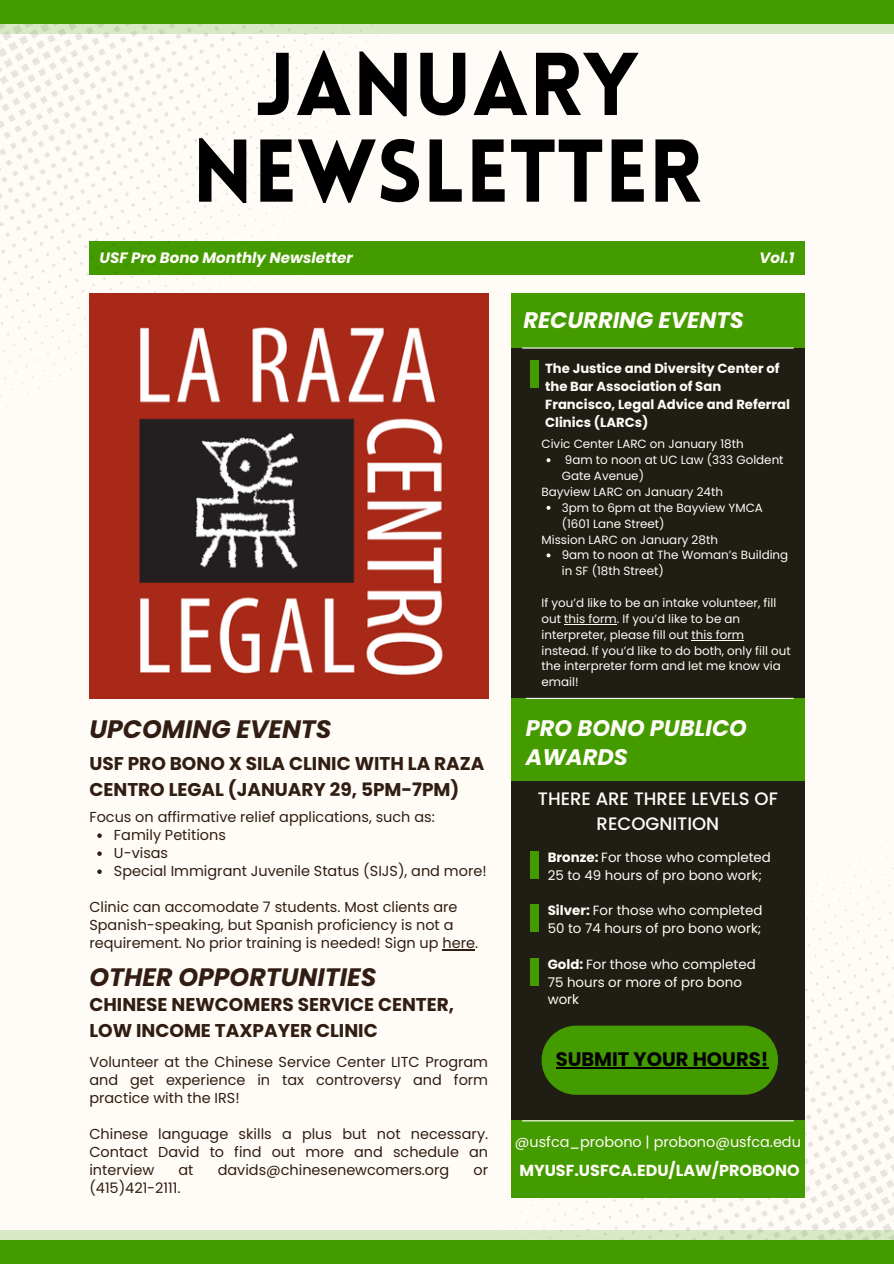
<style>
.page{position:relative;width:894px;height:1264px;background:#fff}
.page>*{position:absolute;margin:0;border:0;box-sizing:border-box;transform-origin:0 0}
.t1{font:900 87px/86.7px "Lovelo";color:#000;text-align:center}
.t2{font:italic 700 25.2px "Poppins";color:#311d12}
.t3{font:italic 700 22.5px/29.2px "Poppins";color:#fffcf7}
.t4{font:700 19.5px "Poppins";color:#000}
.t5{font:700 18.45px/25.7px "Poppins";color:#311d12}
.t6{font:500 18px/24.8px "Poppins";color:#fffcf7;text-align:center}
.t7{font:700 15.9px "Poppins";color:#fffcf7}
.t8{font:italic 700 15px "Poppins";color:#fffcf7}
.t9{font:14.4px/18px "Poppins";color:#311d12;text-align:justify}
.t10{font:14.4px "Poppins";color:#fffcf7}
.t11{font:13.35px/17.9px "Poppins";color:#fffcf7}
.t12{font:700 13.2px/18.1px "Poppins";color:#fffcf7}
.t13{font:11.85px/15.9px "Poppins";color:#fffcf7}
.s1{font-weight:700}
</style>
<div class="page">
<div style="left:0;top:0;width:893px;height:1263px;background:#fffcf7"></div>
<div style="left:89px;top:241px;width:715px;height:33px;background:#449b00"></div>
<svg style="left:442px;top:733px;width:451px;height:497px"></svg>
<svg style="left:0;top:33px;width:516px;height:497px"></svg>
<div style="left:0;top:1230px;width:893px;height:33px;background:#d9e8c5"></div>
<div style="left:0;top:0;width:893px;height:33px;background:#d9e8c5"></div>
<div style="left:0;top:1239px;width:893px;height:24px;background:#449b00"></div>
<div style="left:0;top:0;width:893px;height:24px;background:#449b00"></div>
<div style="left:511px;top:294px;width:293px;height:880px;background:#201d14"></div>
<img style="left:89px;top:294px;width:399px;height:404px">
<div style="left:511px;top:1120px;width:293px;height:77px;background:#449b00"></div>
<hr style="left:522px;top:1120px;width:271px;height:1px;background:#fdfdfd">
<div style="left:511px;top:698px;width:293px;height:83px;background:#449b00"></div>
<div style="left:511px;top:294px;width:293px;height:54px;background:#449b00"></div>
<hr style="left:525px;top:697px;width:268px;height:2px;background:#fffcf7">
<hr style="left:522px;top:347px;width:271px;height:1px;background:#fffcf7">
<div style="left:530px;top:957px;width:8px;height:28px;background:#449b00"></div>
<div style="left:530px;top:904px;width:8px;height:27px;background:#449b00"></div>
<div style="left:530px;top:851px;width:8px;height:27px;background:#449b00"></div>
<div style="left:541px;top:1025px;width:236px;height:69px;background:#449b00;border-radius:35px"></div>
<div style="left:530px;top:360px;width:8px;height:28px;background:#449b00"></div>
<svg style="left:97px;top:833px;width:5px;height:5px"></svg>
<svg style="left:97px;top:851px;width:5px;height:5px"></svg>
<svg style="left:97px;top:869px;width:5px;height:5px"></svg>
<hr style="left:442px;top:949px;width:33px;height:1px;background:#311d12">
<hr style="left:555px;top:1066px;width:213px;height:2px;background:#000">
<svg style="left:546px;top:458px;width:4px;height:4px"></svg>
<svg style="left:546px;top:506px;width:4px;height:4px"></svg>
<svg style="left:546px;top:553px;width:4px;height:4px"></svg>
<hr style="left:564px;top:624px;width:52px;height:1px;background:#fffcf7">
<hr style="left:691px;top:639px;width:53px;height:1px;background:#fffcf7">
<p class="t1" style="left:192px;top:50px;width:511px">JANUARY<br>NEWSLETTER</p>
<h6 class="t8" style="left:99px;top:247px;width:255px">USF Pro Bono Monthly Newsletter</h6>
<h1 class="t8" style="left:759px;top:247px;width:36px">Vol.1</h1>
<h6 class="t3" style="left:523px;top:306px;width:222px">RECURRING EVENTS</h6>
<p class="t12" style="left:545px;top:359px;width:246px">The Justice and Diversity Center of the Bar Association of San<br>Francisco, Legal Advice and Referral<br>Clinics (LARCs)</p>
<p class="t2" style="left:89px;top:711px;width:243px">UPCOMING EVENTS</p>
<h4 class="t5" style="left:89px;top:750px;width:396px">USF PRO BONO X SILA CLINIC WITH LA RAZA<br>CENTRO LEGAL (JANUARY 29, 5PM-7PM)</h4>
<p class="t9" style="left:89px;top:808px;width:347px">Focus on affirmative relief applications, such as:</p>
<p class="t9" style="left:114px;top:826px;width:113px">Family Petitions</p>
<p class="t9" style="left:114px;top:844px;width:56px">U-visas</p>
<p class="t9" style="left:114px;top:862px;width:374px">Special Immigrant Juvenile Status (SIJS), and more!</p>
<h3 class="t9" style="left:89px;top:898px;width:390px;text-align:left">Clinic can accomodate 7 students. Most clients are<br>Spanish-speaking, but Spanish proficiency is not a requirement. No prior training is needed! Sign up here.</h3>
<p class="t2" style="left:89px;top:959px;width:288px">OTHER OPPORTUNITIES</p>
<p class="t5" style="left:89px;top:992px;width:366px">CHINESE NEWCOMERS SERVICE CENTER,<br>LOW INCOME TAXPAYER CLINIC</p>
<p class="t9" style="left:89px;top:1052px;width:400px">Volunteer at the Chinese Service Center LITC Program and get experience in tax controversy and form practice with the IRS!</p>
<p class="t9" style="left:89px;top:1124px;width:400px">Chinese language skills a plus but not necessary.<br>Contact David to find out more and schedule an interview</p>
<p class="t9" style="left:178px;top:1160px;width:17px">at</p>
<p class="t9" style="left:218px;top:1160px;width:233px">davids@chinesenewcomers.org</p>
<p class="t9" style="left:473px;top:1160px;width:16px">or</p>
<p class="t9" style="left:89px;top:1178px;width:92px">(415)421-2111.</p>
<h4 class="t13" style="left:541px;top:436px;width:203px">Civic Center LARC on January 18th</h4>
<p class="t13" style="left:561px;top:452px;width:223px">9am to noon at UC Law (333 Goldent<br>Gate Avenue)</p>
<p class="t13" style="left:541px;top:484px;width:183px">Bayview LARC on January 24th</p>
<h2 class="t13" style="left:561px;top:499px;width:202px">3pm to 6pm at the Bayview YMCA (1601 Lane Street)</h2>
<p class="t13" style="left:541px;top:531px;width:178px">Mission LARC on January 28th</p>
<h5 class="t13" style="left:561px;top:547px;width:228px">9am to noon at The Woman’s Building in SF (18th Street)</h5>
<h4 class="t13" style="left:541px;top:595px;width:251px">If you’d like to be an intake volunteer, fill out this form. If you’d like to be an interpreter, please fill out this form instead. If you’d like to do both, only fill out the interpreter form and let me know via email!</h4>
<h3 class="t3" style="left:525px;top:713px;width:222px">PRO BONO PUBLICO<br>AWARDS</h3>
<p class="t6" style="left:537px;top:786px;width:241px">THERE ARE THREE LEVELS OF<br>RECOGNITION</p>
<p class="t11" style="left:547px;top:848px;width:225px"><span class="s1">Bronze:</span> For those who completed<br>25 to 49 hours of pro bono work;</p>
<p class="t11" style="left:547px;top:901px;width:216px"><span class="s1">Silver:</span> For those who completed<br>50 to 74 hours of pro bono work;</p>
<p class="t11" style="left:547px;top:955px;width:209px"><span class="s1">Gold:</span> For those who completed<br>75 hours or more of pro bono work</p>
<p class="t4" style="left:555px;top:1045px;width:214px">SUBMIT YOUR HOURS!</p>
<p class="t10" style="left:515px;top:1132px;width:287px">@usfca_probono | probono@usfca.edu</p>
<p class="t7" style="left:519px;top:1159px;width:281px">MYUSF.USFCA.EDU/LAW/PROBONO</p>
</div>
